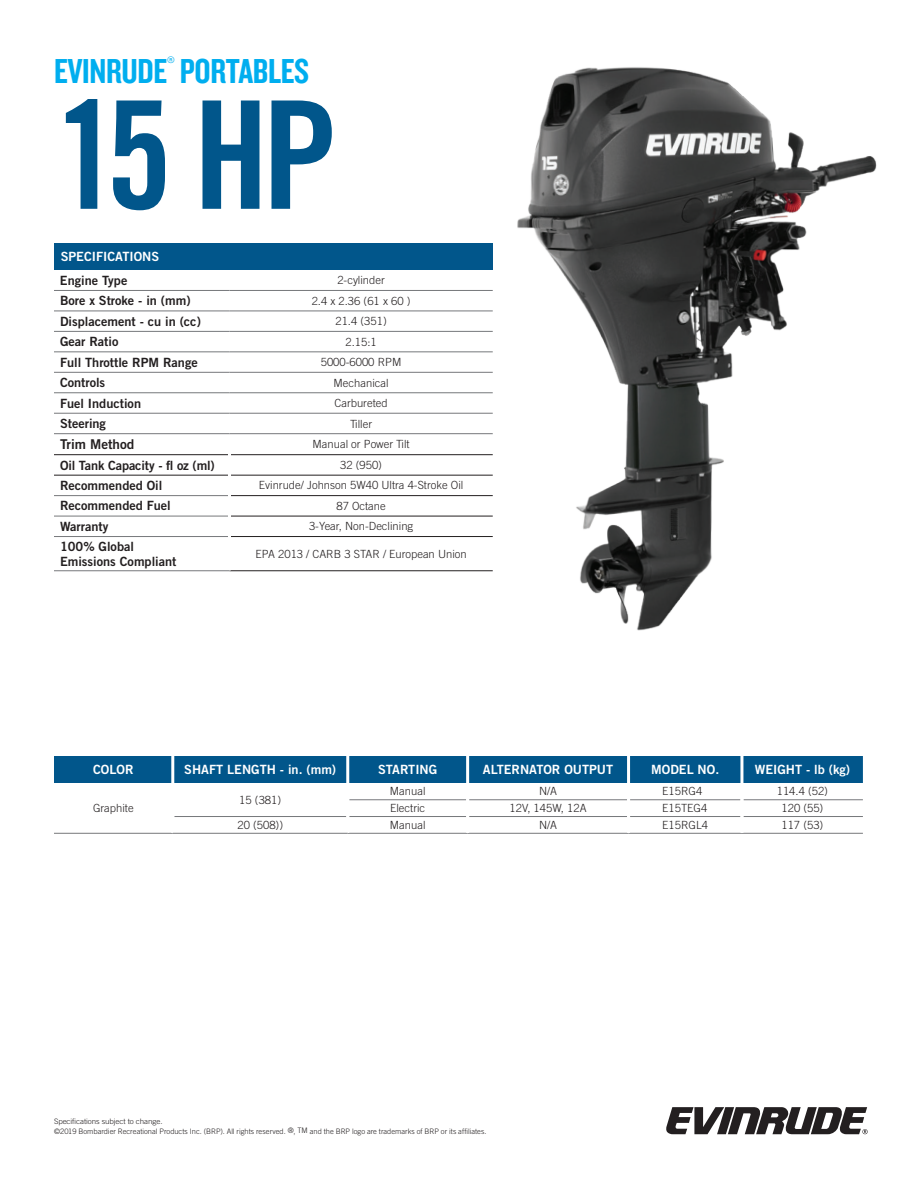
<style>
.page{position:relative;width:918px;height:1188px;background:#fff}
.page>*{position:absolute;margin:0;border:0;box-sizing:border-box;transform-origin:0 0}
.t1{font:150px "Trade Gothic LT Std Bd Cn 20";color:#01568b}
.t2{font:36px "Knockout 49 Liteweight";letter-spacing:-.01em;color:#00aeef}
.t3{font:13.5px "Trade Gothic LT Std Bd 2";color:#231f20}
.t4{font:12.75px/15.3px "Trade Gothic LT Std Bd 2";color:#231f20}
.t5{font:12.75px "Trade Gothic LT Std Bd 2";color:#fff}
.t6{font:300 11.25px "Trade Gothic LT Std";color:#231f20}
.t7{font:300 7.5px/10.5px "Trade Gothic LT Std";color:#231f20;scale:1.07 1}
</style>
<div class="page">
<div style="left:54px;top:243px;width:439px;height:27px;background:#01568b"></div>
<hr style="left:54px;top:454px;width:174px;height:1px;background:#231f20">
<hr style="left:231px;top:454px;width:262px;height:1px;background:#231f20">
<hr style="left:54px;top:475px;width:174px;height:1px;background:#231f20">
<hr style="left:231px;top:475px;width:262px;height:1px;background:#231f20">
<hr style="left:231px;top:495px;width:262px;height:1px;background:#231f20">
<hr style="left:231px;top:516px;width:262px;height:1px;background:#231f20">
<hr style="left:231px;top:536px;width:262px;height:1px;background:#231f20">
<hr style="left:230px;top:570px;width:263px;height:1px;background:#231f20">
<hr style="left:54px;top:290px;width:176px;height:1px;background:#76787b">
<hr style="left:230px;top:290px;width:263px;height:1px;background:#76787b">
<hr style="left:54px;top:311px;width:176px;height:1px;background:#76787b">
<hr style="left:230px;top:311px;width:263px;height:1px;background:#76787b">
<hr style="left:54px;top:331px;width:176px;height:1px;background:#76787b">
<hr style="left:230px;top:331px;width:263px;height:1px;background:#76787b">
<hr style="left:54px;top:351px;width:176px;height:1px;background:#76787b">
<hr style="left:230px;top:351px;width:263px;height:1px;background:#76787b">
<hr style="left:54px;top:372px;width:176px;height:1px;background:#76787b">
<hr style="left:230px;top:372px;width:263px;height:1px;background:#76787b">
<hr style="left:54px;top:392px;width:176px;height:1px;background:#76787b">
<hr style="left:230px;top:392px;width:263px;height:1px;background:#76787b">
<hr style="left:54px;top:413px;width:176px;height:1px;background:#76787b">
<hr style="left:230px;top:413px;width:263px;height:1px;background:#76787b">
<hr style="left:54px;top:433px;width:176px;height:1px;background:#76787b">
<hr style="left:230px;top:433px;width:263px;height:1px;background:#76787b">
<hr style="left:54px;top:495px;width:174px;height:1px;background:#76787b">
<hr style="left:54px;top:516px;width:174px;height:1px;background:#76787b">
<hr style="left:54px;top:536px;width:174px;height:1px;background:#76787b">
<hr style="left:54px;top:570px;width:176px;height:1px;background:#76787b">
<svg style="left:666px;top:1107px;width:202px;height:27px"></svg>
<div style="left:54px;top:756px;width:809px;height:27px;background:#01568b"></div>
<hr style="left:349px;top:799px;width:117px;height:1px;background:#76787b">
<hr style="left:469px;top:799px;width:158px;height:1px;background:#76787b">
<hr style="left:630px;top:799px;width:110px;height:1px;background:#76787b">
<hr style="left:743px;top:799px;width:120px;height:1px;background:#76787b">
<hr style="left:174px;top:816px;width:172px;height:1px;background:#76787b">
<hr style="left:54px;top:833px;width:119px;height:1px;background:#76787b">
<hr style="left:349px;top:816px;width:117px;height:1px;background:#76787b">
<hr style="left:469px;top:816px;width:158px;height:1px;background:#76787b">
<hr style="left:630px;top:816px;width:110px;height:1px;background:#76787b">
<hr style="left:743px;top:816px;width:120px;height:1px;background:#76787b">
<hr style="left:348px;top:833px;width:120px;height:1px;background:#76787b">
<hr style="left:468px;top:833px;width:161px;height:1px;background:#76787b">
<hr style="left:629px;top:833px;width:113px;height:1px;background:#76787b">
<hr style="left:742px;top:833px;width:121px;height:1px;background:#76787b">
<hr style="left:171px;top:756px;width:3px;height:27px;background:#fff">
<hr style="left:346px;top:756px;width:3px;height:27px;background:#fff">
<hr style="left:466px;top:756px;width:3px;height:27px;background:#fff">
<hr style="left:627px;top:756px;width:3px;height:27px;background:#fff">
<hr style="left:740px;top:756px;width:3px;height:27px;background:#fff">
<hr style="left:173px;top:833px;width:175px;height:1px;background:#76787b">
<img style="left:517px;top:67px;width:360px;height:564px">
<h2 class="t2" style="left:54px;top:48px;width:257px">EVINRUDE<sup>®</sup> PORTABLES</h2>
<h1 class="t1" style="left:54px;top:64px;width:285px">15 HP</h1>
<p class="t5" style="left:61px;top:249px;width:100px">SPECIFICATIONS</p>
<p class="t4" style="left:60px;top:272px;width:69px">Engine Type</p>
<p class="t6" style="left:337px;top:274px;width:49px">2-cylinder</p>
<p class="t4" style="left:60px;top:293px;width:132px">Bore x Stroke - in (mm)</p>
<p class="t6" style="left:312px;top:294px;width:100px">2.4 x 2.36 (61 x 60 )</p>
<p class="t4" style="left:60px;top:313px;width:142px">Displacement - cu in (cc)</p>
<p class="t6" style="left:335px;top:315px;width:53px">21.4 (351)</p>
<p class="t4" style="left:60px;top:334px;width:60px">Gear Ratio</p>
<p class="t6" style="left:345px;top:335px;width:33px">2.15:1</p>
<p class="t4" style="left:60px;top:354px;width:139px">Full Throttle RPM Range</p>
<p class="t6" style="left:321px;top:355px;width:82px">5000-6000 RPM</p>
<p class="t4" style="left:60px;top:375px;width:47px">Controls</p>
<p class="t6" style="left:334px;top:376px;width:57px">Mechanical</p>
<p class="t4" style="left:60px;top:395px;width:83px">Fuel Induction</p>
<p class="t6" style="left:335px;top:396px;width:55px">Carbureted</p>
<p class="t4" style="left:60px;top:416px;width:48px">Steering</p>
<p class="t6" style="left:350px;top:417px;width:24px">Tiller</p>
<p class="t3" style="left:60px;top:436px;width:76px">Trim Method</p>
<p class="t6" style="left:313px;top:438px;width:99px">Manual or Power Tilt</p>
<p class="t4" style="left:60px;top:457px;width:156px">Oil Tank Capacity - fl oz (ml)</p>
<p class="t6" style="left:340px;top:458px;width:43px">32 (950)</p>
<p class="t4" style="left:60px;top:478px;width:104px">Recommended Oil</p>
<p class="t6" style="left:259px;top:479px;width:206px">Evinrude/ Johnson 5W40 Ultra 4-Stroke Oil</p>
<p class="t4" style="left:60px;top:498px;width:112px">Recommended Fuel</p>
<p class="t6" style="left:336px;top:499px;width:51px">87 Octane</p>
<p class="t4" style="left:60px;top:518px;width:50px">Warranty</p>
<p class="t6" style="left:309px;top:520px;width:106px">3-Year, Non-Declining</p>
<p class="t4" style="left:60px;top:538px;width:118px">100% Global<br>Emissions Compliant</p>
<p class="t6" style="left:255px;top:547px;width:213px">EPA 2013 / CARB 3 STAR / European Union</p>
<p class="t5" style="left:93px;top:762px;width:42px">COLOR</p>
<p class="t5" style="left:184px;top:762px;width:153px">SHAFT LENGTH - in. (mm)</p>
<p class="t5" style="left:378px;top:762px;width:61px">STARTING</p>
<p class="t5" style="left:483px;top:762px;width:132px">ALTERNATOR OUTPUT</p>
<p class="t5" style="left:651px;top:762px;width:69px">MODEL NO.</p>
<p class="t5" style="left:755px;top:762px;width:97px">WEIGHT - lb (kg)</p>
<p class="t6" style="left:93px;top:802px;width:42px">Graphite</p>
<p class="t6" style="left:390px;top:785px;width:37px">Manual</p>
<p class="t6" style="left:539px;top:785px;width:20px">N/A</p>
<p class="t6" style="left:662px;top:785px;width:42px">E15RG4</p>
<p class="t6" style="left:777px;top:785px;width:53px">114.4 (52)</p>
<p class="t6" style="left:390px;top:802px;width:36px">Electric</p>
<p class="t6" style="left:510px;top:802px;width:78px">12V, 145W, 12A</p>
<p class="t6" style="left:662px;top:802px;width:47px">E15TEG4</p>
<p class="t6" style="left:781px;top:802px;width:43px">120 (55)</p>
<p class="t6" style="left:239px;top:793px;width:43px">15 (381)</p>
<p class="t6" style="left:237px;top:818px;width:47px">20 (508))</p>
<p class="t6" style="left:390px;top:818px;width:37px">Manual</p>
<p class="t6" style="left:539px;top:818px;width:20px">N/A</p>
<p class="t6" style="left:662px;top:818px;width:47px">E15RGL4</p>
<p class="t6" style="left:781px;top:818px;width:43px">117 (53)</p>
<p class="t7" style="left:54px;top:1115px;width:406px">Specifications subject to change.<br>©2019 Bombardier Recreational Products Inc. (BRP). All rights reserved. ®, TM and the BRP logo are trademarks of BRP or its affiliates.</p>
</div>
